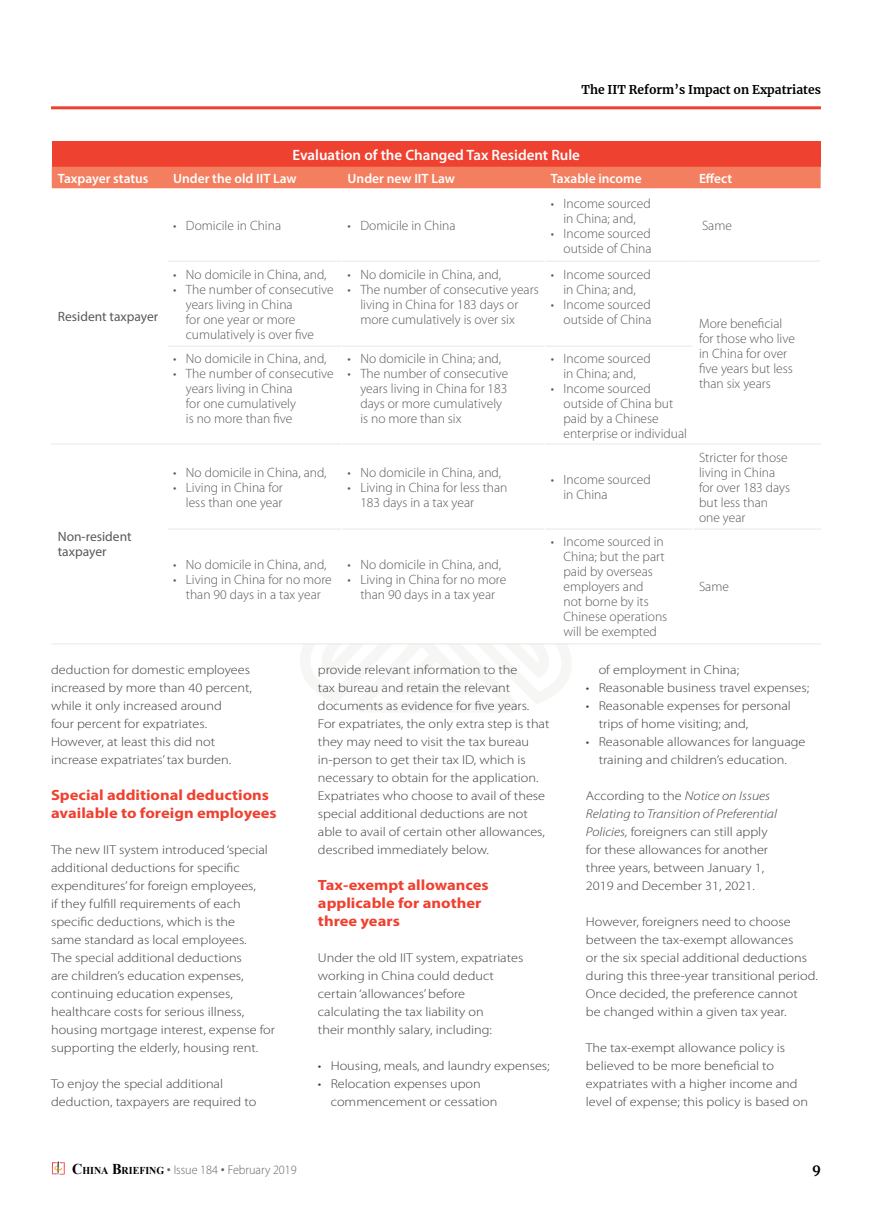
<style>
.page{position:relative;width:872px;height:1212px;background:#fff}
.page>*{position:absolute;margin:0;border:0;box-sizing:border-box;transform-origin:0 0}
.t1{font:600 15px "Myriad Pro";color:#fff}
.t2{font:700 14.85px/18px "Myriad Pro";color:#ef4130;scale:1.11 1}
.t3{font:300 13.5px/15px "Myriad Pro";color:#58595b}
.t4{font:600 13.5px "Myriad Pro";color:#fff}
.t5{font:13.5px/15px "Myriad Pro";color:#58595b}
.t6{font:700 13.5px "Merriweather";color:#000}
.t7{font:300 12.9px/18px "Myriad Pro";color:#414042;scale:1.11 1}
.t8{font:300 12.75px "Myriad Pro";color:#636466;scale:.95 1}
.t9{font:700 12px "Merriweather";color:#000}
.s1{font-style:italic}
.s2{font-family:"Times New Roman";font-weight:700;font-size:15px;color:#000}
.s3{font-family:"Times New Roman";font-weight:700;font-size:10.5px;color:#000}
.s4{font-family:"Arial";font-weight:400;font-size:12px}
</style>
<div class="page">
<svg style="left:52px;top:1161px;width:13px;height:14px"></svg>
<svg style="left:357px;top:704px;width:159px;height:8px"></svg>
<svg style="left:300px;top:644px;width:272px;height:60px"></svg>
<hr style="left:51px;top:106px;width:770px;height:3px;background:#ef4130">
<div style="left:52px;top:141px;width:768px;height:26px;background:#ef4130"></div>
<div style="left:52px;top:167px;width:768px;height:21px;background:#f47e60"></div>
<svg style="left:53px;top:443px;width:767px;height:86px"></svg>
<hr style="left:167px;top:261px;width:174px;height:1px;background:#e6e7e8">
<hr style="left:342px;top:261px;width:202px;height:1px;background:#e6e7e8">
<hr style="left:545px;top:261px;width:148px;height:1px;background:#e6e7e8">
<hr style="left:167px;top:346px;width:174px;height:1px;background:#e6e7e8">
<hr style="left:342px;top:346px;width:202px;height:1px;background:#e6e7e8">
<hr style="left:545px;top:346px;width:147px;height:1px;background:#e6e7e8">
<hr style="left:167px;top:444px;width:174px;height:1px;background:#e6e7e8">
<hr style="left:342px;top:444px;width:202px;height:1px;background:#e6e7e8">
<hr style="left:545px;top:444px;width:148px;height:1px;background:#e6e7e8">
<hr style="left:167px;top:529px;width:174px;height:1px;background:#e6e7e8">
<hr style="left:342px;top:529px;width:202px;height:1px;background:#e6e7e8">
<hr style="left:545px;top:529px;width:147px;height:1px;background:#e6e7e8">
<hr style="left:693px;top:529px;width:128px;height:1px;background:#e6e7e8">
<hr style="left:341px;top:346px;width:1px;height:98px;background:#fff">
<hr style="left:544px;top:346px;width:1px;height:98px;background:#fff">
<hr style="left:341px;top:444px;width:1px;height:85px;background:#fff">
<hr style="left:544px;top:444px;width:1px;height:85px;background:#fff">
<hr style="left:692px;top:444px;width:1px;height:85px;background:#fff">
<hr style="left:167px;top:261px;width:1px;height:85px;background:#fff">
<hr style="left:167px;top:346px;width:1px;height:98px;background:#fff">
<hr style="left:51px;top:444px;width:116px;height:1px;background:#e6e7e8">
<hr style="left:167px;top:444px;width:1px;height:85px;background:#fff">
<hr style="left:167px;top:529px;width:1px;height:114px;background:#fff">
<hr style="left:693px;top:261px;width:127px;height:1px;background:#e6e7e8">
<hr style="left:693px;top:444px;width:128px;height:1px;background:#e6e7e8">
<hr style="left:692px;top:261px;width:1px;height:85px;background:#fff">
<hr style="left:692px;top:346px;width:1px;height:98px;background:#fff">
<hr style="left:52px;top:643px;width:115px;height:1px;background:#e6e7e8">
<hr style="left:167px;top:643px;width:174px;height:1px;background:#e6e7e8">
<hr style="left:341px;top:643px;width:204px;height:1px;background:#e6e7e8">
<hr style="left:545px;top:643px;width:148px;height:1px;background:#e6e7e8">
<hr style="left:693px;top:643px;width:128px;height:1px;background:#e6e7e8">
<hr style="left:820px;top:529px;width:1px;height:114px;background:#fff">
<p class="t9" style="left:581px;top:81px;width:241px">The IIT Reform’s Impact on Expatriates</p>
<p class="t1" style="left:292px;top:145px;width:289px">Evaluation of the Changed Tax Resident Rule</p>
<p class="t4" style="left:58px;top:170px;width:92px">Taxpayer status</p>
<p class="t4" style="left:173px;top:170px;width:125px">Under the old IIT Law</p>
<p class="t4" style="left:347px;top:170px;width:109px">Under new IIT Law</p>
<p class="t4" style="left:551px;top:170px;width:92px">Taxable income</p>
<p class="t4" style="left:699px;top:170px;width:35px">Effect</p>
<p class="t5" style="left:58px;top:309px;width:102px">Resident taxpayer</p>
<p class="t5" style="left:58px;top:529px;width:75px">Non-resident taxpayer</p>
<p class="t3" style="left:173px;top:218px;width:109px">• Domicile in China</p>
<p class="t3" style="left:347px;top:218px;width:109px">• Domicile in China</p>
<p class="t3" style="left:173px;top:267px;width:155px">• No domicile in China, and,</p>
<p class="t3" style="left:186px;top:282px;width:149px;text-indent:-13px">• The number of consecutive years living in China<br>for one year or more cumulatively is over five</p>
<p class="t3" style="left:173px;top:350px;width:155px">• No domicile in China, and,</p>
<p class="t3" style="left:186px;top:365px;width:149px;text-indent:-13px">• The number of consecutive years living in China<br>for one cumulatively<br>is no more than five</p>
<p class="t3" style="left:347px;top:267px;width:155px">• No domicile in China, and,</p>
<p class="t3" style="left:360px;top:282px;width:180px;text-indent:-13px">• The number of consecutive years living in China for 183 days or more cumulatively is over six</p>
<p class="t3" style="left:347px;top:350px;width:155px">• No domicile in China; and,</p>
<p class="t3" style="left:360px;top:365px;width:149px;text-indent:-13px">• The number of consecutive years living in China for 183 days or more cumulatively is no more than six</p>
<p class="t3" style="left:551px;top:195px;width:101px;text-align:center">• Income sourced in China; and,</p>
<p class="t3" style="left:551px;top:225px;width:102px;text-align:right">• Income sourced outside of China</p>
<p class="t3" style="left:551px;top:267px;width:101px;text-align:center">• Income sourced in China; and,</p>
<p class="t3" style="left:551px;top:297px;width:102px;text-align:right">• Income sourced outside of China</p>
<p class="t3" style="left:551px;top:350px;width:101px;text-align:center">• Income sourced in China; and,</p>
<p class="t3" style="left:563px;top:380px;width:125px;text-indent:-13px">• Income sourced outside of China but paid by a Chinese enterprise or individual</p>
<p class="t3" style="left:173px;top:464px;width:155px">• No domicile in China, and,</p>
<p class="t3" style="left:173px;top:479px;width:111px;text-align:right">• Living in China for less than one year</p>
<p class="t3" style="left:173px;top:557px;width:155px">• No domicile in China, and,</p>
<p class="t3" style="left:173px;top:572px;width:160px;text-align:center">• Living in China for no more than 90 days in a tax year</p>
<p class="t3" style="left:347px;top:464px;width:155px">• No domicile in China, and,</p>
<p class="t3" style="left:360px;top:479px;width:149px;text-indent:-13px">• Living in China for less than<br>183 days in a tax year</p>
<p class="t3" style="left:563px;top:472px;width:89px;text-indent:-13px">• Income sourced in China</p>
<p class="t3" style="left:347px;top:557px;width:155px">• No domicile in China, and,</p>
<p class="t3" style="left:347px;top:572px;width:160px;text-align:center">• Living in China for no more than 90 days in a tax year</p>
<p class="t3" style="left:563px;top:534px;width:105px;text-indent:-13px">• Income sourced in<br>China; but the part paid by overseas employers and<br>not borne by its<br>Chinese operations will be exempted</p>
<p class="t3" style="left:702px;top:218px;width:31px">Same</p>
<p class="t3" style="left:699px;top:315px;width:97px">More beneficial for those who live in China for over five years but less than six years</p>
<p class="t3" style="left:699px;top:449px;width:93px">Stricter for those living in China for over 183 days but less than one year</p>
<p class="t3" style="left:699px;top:579px;width:31px">Same</p>
<p class="t7" style="left:51px;top:660px;width:183px">deduction for domestic employees increased by more than 40 percent, while it only increased around<br>four percent for expatriates.<br>However, at least this did not increase expatriates’ tax burden.</p>
<p class="t2" style="left:51px;top:785px;width:205px">Special additional deductions available to foreign employees</p>
<p class="t7" style="left:51px;top:840px;width:203px">The new IIT system introduced ‘special additional deductions for specific expenditures’ for foreign employees,<br>if they fulfill requirements of each specific deductions, which is the<br>same standard as local employees.<br>The special additional deductions<br>are children’s education expenses, continuing education expenses, healthcare costs for serious illness, housing mortgage interest, expense for supporting the elderly, housing rent.</p>
<p class="t7" style="left:51px;top:1074px;width:186px">To enjoy the special additional deduction, taxpayers are required to</p>
<p class="t7" style="left:318px;top:660px;width:210px">provide relevant information to the<br>tax bureau and retain the relevant documents as evidence for five years.<br>For expatriates, the only extra step is that they may need to visit the tax bureau in-person to get their tax ID, which is necessary to obtain for the application.<br>Expatriates who choose to avail of these special additional deductions are not able to avail of certain other allowances, described immediately below.</p>
<p class="t2" style="left:318px;top:875px;width:155px">Tax-exempt allowances applicable for another three years</p>
<p class="t7" style="left:318px;top:948px;width:186px">Under the old IIT system, expatriates working in China could deduct certain ‘allowances’ before calculating the tax liability on<br>their monthly salary, including:</p>
<p class="t7" style="left:318px;top:1056px;width:210px">• Housing, meals, and laundry expenses;</p>
<p class="t7" style="left:331px;top:1074px;width:152px;text-indent:-13px">• Relocation expenses upon commencement or cessation</p>
<p class="t7" style="left:598px;top:660px;width:128px">of employment in China;</p>
<p class="t7" style="left:586px;top:678px;width:203px">• Reasonable business travel expenses;</p>
<p class="t7" style="left:598px;top:696px;width:175px;text-indent:-13px">• Reasonable expenses for personal trips of home visiting; and,</p>
<p class="t7" style="left:586px;top:732px;width:199px;text-align:center">• Reasonable allowances for language training and children’s education.</p>
<p class="t7" style="left:586px;top:786px;width:174px">According to the <span class="s1">Notice on Issues Relating to Transition of Preferential Policies,</span> foreigners can still apply for these allowances for another three years, between January 1, 2019 and December 31, 2021.</p>
<p class="t7" style="left:586px;top:912px;width:210px">However, foreigners need to choose between the tax-exempt allowances<br>or the six special additional deductions during this three-year transitional period.<br>Once decided, the preference cannot<br>be changed within a given tax year.</p>
<p class="t7" style="left:586px;top:1038px;width:202px">The tax-exempt allowance policy is believed to be more beneficial to expatriates with a higher income and level of expense; this policy is based on</p>
<p class="t8" style="left:72px;top:1162px;width:238px"><span class="s2">C</span><span class="s3">HINA</span> <span class="s2">B</span><span class="s3">RIEFING</span> <span class="s4">•</span> Issue 184 <span class="s4">•</span> February 2019</p>
<p class="t6" style="left:812px;top:1159px;width:10px">9</p>
</div>
